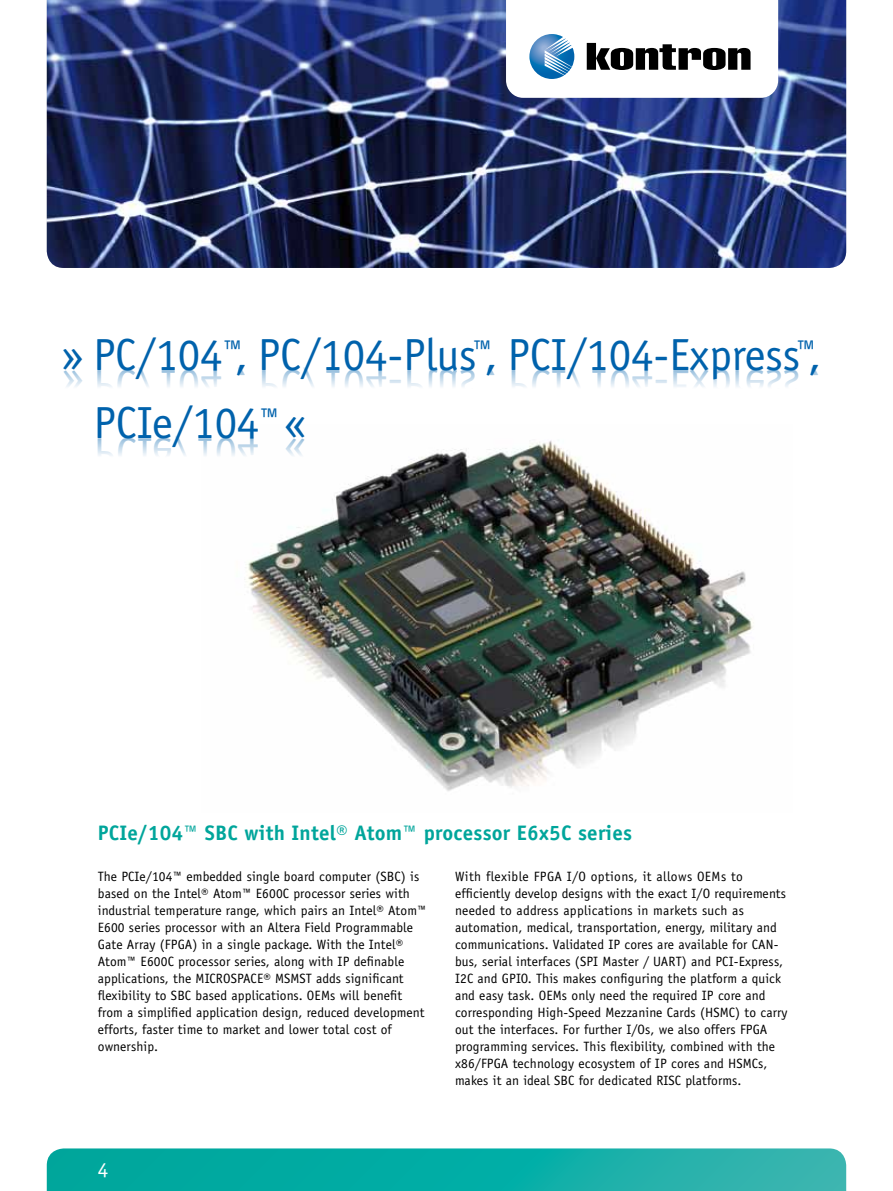
<style>
.page{position:relative;width:893px;height:1191px;background:#fff}
.page>*{position:absolute;margin:0;border:0;box-sizing:border-box;transform-origin:0 0}
.t1{font:45px/68.7px "Officina Sans";letter-spacing:-.005em;color:#0062ac}
.t2{font:700 21px "Officina Sans";letter-spacing:.01em;color:#00a59b}
.t3{font:21px "Officina Sans";color:#fff}
.t4{font:13.5px/17px "Officina Sans";letter-spacing:.01em;color:#000}
</style>
<div class="page">
<img style="left:246px;top:440px;width:507px;height:351px">
<svg style="left:47px;top:1148px;width:799px;height:43px;background:#12aea6"></svg>
<img style="left:47px;top:0;width:799px;height:268px">
<svg style="left:506px;top:0;width:272px;height:98px"></svg>
<h1 class="t1" style="left:94px;top:320px;width:729px;text-indent:-32px">» PC/104<sup>™</sup>, PC/104-Plus<sup>™</sup>, PCI/104-Express<sup>™</sup>,<br>PCIe/104<sup>™</sup> «</h1>
<h2 class="t2" style="left:98px;top:820px;width:536px">PCIe/104™ SBC with Intel® Atom™ processor E6x5C series</h2>
<p class="t4" style="left:98px;top:867px;width:330px">The PCIe/104™ embedded single board computer (SBC) is based on the Intel® Atom™ E600C processor series with industrial temperature range, which pairs an Intel® Atom™ E600 series processor with an Altera Field Programmable Gate Array (FPGA) in a single package. With the Intel® Atom™ E600C processor series, along with IP definable applications, the MICROSPACE® MSMST adds significant flexibility to SBC based applications. OEMs will benefit from a simplified application design, reduced development efforts, faster time to market and lower total cost of ownership.</p>
<p class="t4" style="left:455px;top:867px;width:334px">With flexible FPGA I/O options, it allows OEMs to efficiently develop designs with the exact I/O requirements needed to address applications in markets such as automation, medical, transportation, energy, military and communications. Validated IP cores are available for CAN&shy;bus, serial interfaces (SPI Master / UART) and PCI-Express, I2C and GPIO. This makes configuring the platform a quick and easy task. OEMs only need the required IP core and corresponding High-Speed Mezzanine Cards (HSMC) to carry out the interfaces. For further I/Os, we also offers FPGA programming services. This flexibility, combined with the x86/FPGA technology ecosystem of IP cores and HSMCs, makes it an ideal SBC for dedicated RISC platforms.</p>
<h2 class="t3" style="left:98px;top:1157px;width:12px">4</h2>
</div>
